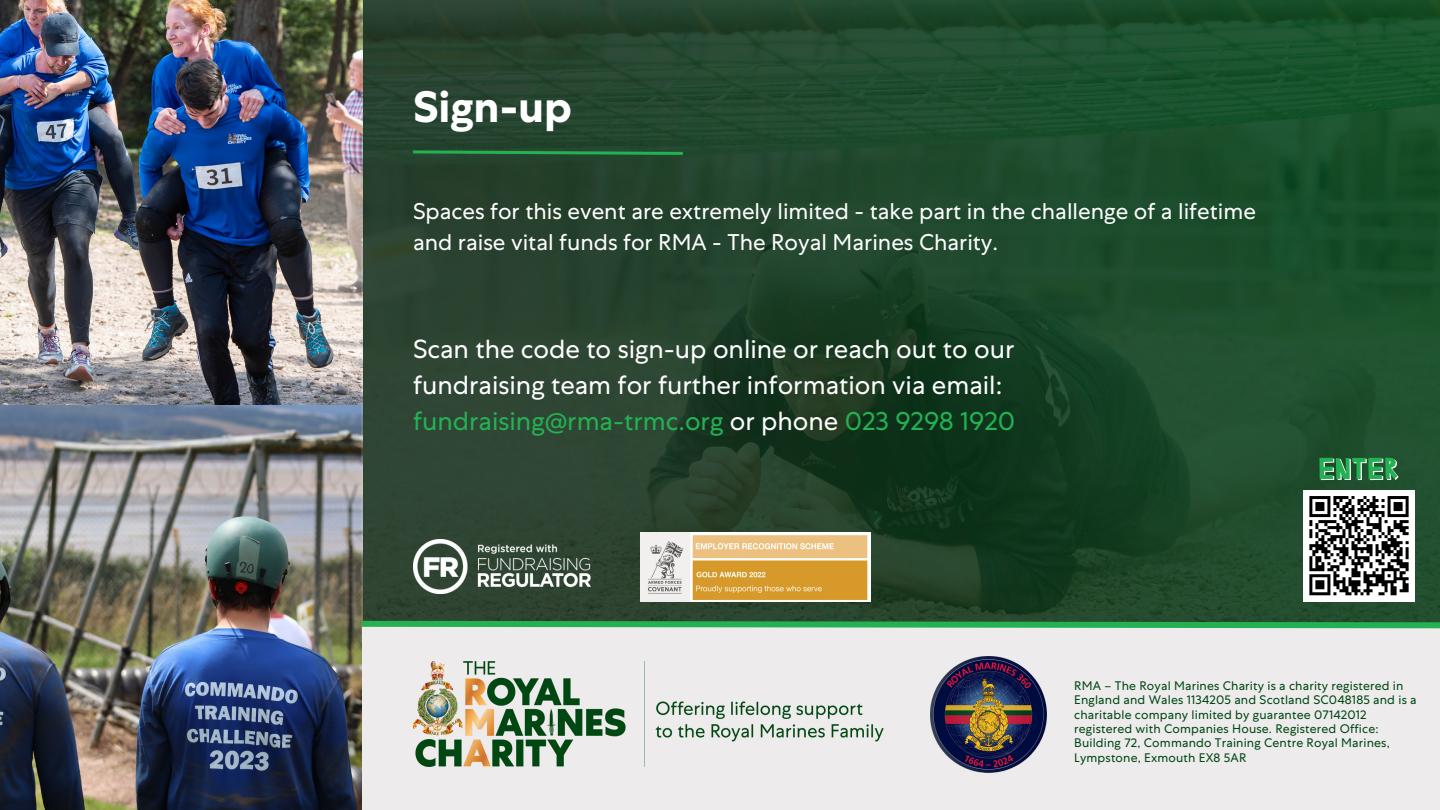
<style>
.page{position:relative;width:1440px;height:810px;background:#fff}
.page>*{position:absolute;margin:0;border:0;box-sizing:border-box;transform-origin:0 0}
.t1{font:700 43.7px "Centra No 1";color:#fff}
.t2{font:26.1px/36.2px "Centra No 1";color:#fff}
.t3{font:22.7px/31.5px "Centra No 1";color:#fff}
.t4{font:12.4px/14.4px "Centra No 1";letter-spacing:.015em;color:#004712}
.s1{color:#24b153}
</style>
<div class="page">
<img style="left:0;top:0;width:362px;height:810px">
<img style="left:362px;top:0;width:1078px;height:618px">
<div style="left:362px;top:625px;width:1078px;height:185px;background:#edebec"></div>
<img style="left:413px;top:662px;width:470px;height:105px">
<svg style="left:356px;top:618px;width:1084px;height:13px"></svg>
<img style="left:413px;top:540px;width:177px;height:54px">
<img style="left:641px;top:532px;width:229px;height:69px">
<svg style="left:410px;top:149px;width:276px;height:7px;background:#24723e"></svg>
<img style="left:931px;top:656px;width:116px;height:116px">
<div style="left:1303px;top:490px;width:112px;height:111px;background:#fff"></div>
<svg style="left:1309px;top:496px;width:100px;height:100px"></svg>
<svg style="left:1319px;top:456px;width:79px;height:24px;background:#3c9459"></svg>
<p class="t1" style="left:413px;top:79px;width:161px">Sign-up</p>
<p class="t3" style="left:413px;top:198px;width:844px">Spaces for this event are extremely limited - take part in the challenge of a lifetime and raise vital funds for RMA - The Royal Marines Charity.</p>
<p class="t2" style="left:413px;top:334px;width:604px">Scan the code to sign-up online or reach out to our fundraising team for further information via email: <span class="s1">fundraising@rma-trmc.org</span> or phone <span class="s1">023 9298 1920</span></p>
<p class="t4" style="left:1074px;top:680px;width:344px">RMA – The Royal Marines Charity is a charity registered in England and Wales 1134205 and Scotland SC048185 and is a charitable company limited by guarantee 07142012 registered with Companies House. Registered Office:<br>Building 72, Commando Training Centre Royal Marines, Lympstone, Exmouth EX8 5AR</p>
</div>
